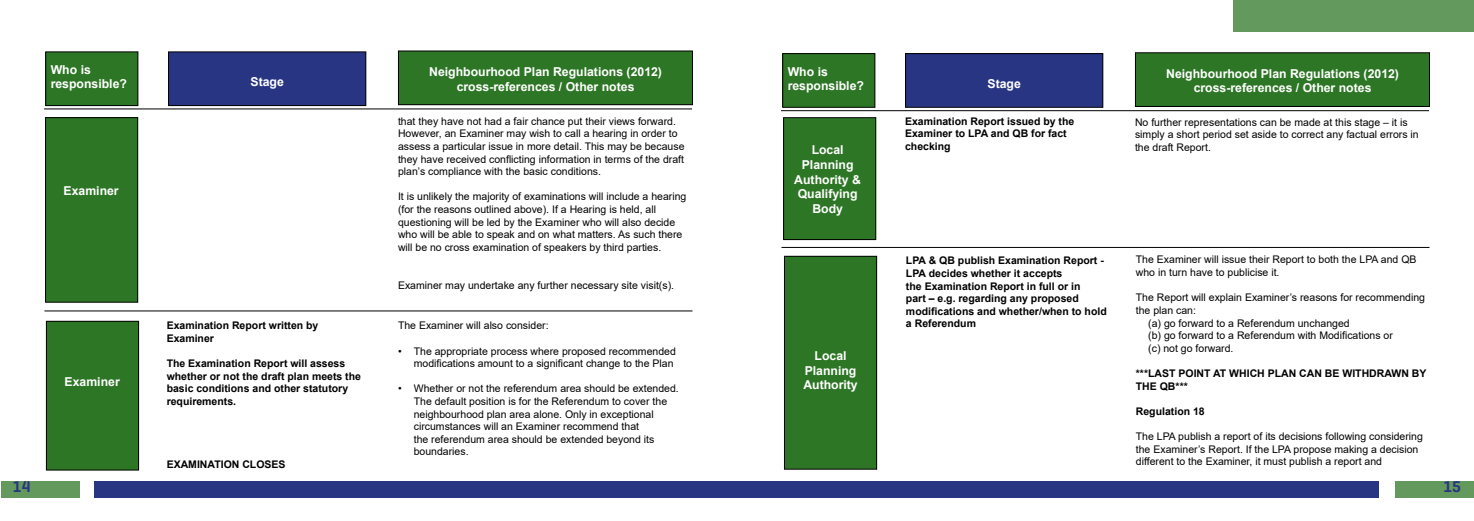
<style>
.page{position:relative;width:1474px;height:521px;background:#fff}
.page>*{position:absolute;margin:0;border:0;box-sizing:border-box;transform-origin:0 0}
.t1{font:600 15.75px "Geogrotesque";color:#283583}
.t2{font:700 12.25px/14.7px "Arial";color:#fff;text-align:center}
.t3{font:10.5px/12.6px "Arial";color:#000}
.t4{font:700 10.5px/12.6px "Arial";color:#000}
</style>
<div class="page">
<div style="left:1395px;top:481px;width:78px;height:17px;background:#64995e"></div>
<div style="left:1px;top:481px;width:78px;height:17px;background:#64995e"></div>
<div style="left:94px;top:481px;width:1284px;height:17px;background:#283583"></div>
<div style="left:1233px;top:0;width:240px;height:31px;background:#64995e"></div>
<div style="left:46px;top:52px;width:92px;height:54px;background:#2d7625"></div>
<div style="left:45px;top:51px;width:93px;height:55px;border:1px solid #000"></div>
<div style="left:168px;top:52px;width:198px;height:54px;background:#283583"></div>
<div style="left:168px;top:51px;width:198px;height:55px;border:1px solid #000"></div>
<div style="left:398px;top:51px;width:294px;height:54px;background:#2d7625"></div>
<div style="left:398px;top:51px;width:295px;height:54px;border:1px solid #000"></div>
<hr style="left:44px;top:109px;width:648px;height:1px;background:#000">
<div style="left:46px;top:118px;width:92px;height:184px;background:#2d7625"></div>
<div style="left:45px;top:117px;width:93px;height:186px;border:1px solid #000"></div>
<hr style="left:44px;top:311px;width:648px;height:1px;background:#000">
<div style="left:46px;top:321px;width:93px;height:149px;background:#2d7625"></div>
<div style="left:46px;top:321px;width:93px;height:149px;border:1px solid #000"></div>
<div style="left:782px;top:54px;width:92px;height:53px;background:#2d7625"></div>
<div style="left:782px;top:53px;width:93px;height:55px;border:1px solid #000"></div>
<div style="left:905px;top:54px;width:197px;height:53px;background:#283583"></div>
<div style="left:905px;top:53px;width:198px;height:55px;border:1px solid #000"></div>
<div style="left:1135px;top:53px;width:294px;height:53px;background:#2d7625"></div>
<div style="left:1134px;top:52px;width:295px;height:55px;border:1px solid #000"></div>
<hr style="left:781px;top:110px;width:647px;height:1px;background:#000">
<div style="left:783px;top:118px;width:92px;height:122px;background:#2d7625"></div>
<div style="left:783px;top:117px;width:93px;height:123px;border:1px solid #000"></div>
<hr style="left:781px;top:247px;width:648px;height:1px;background:#000">
<div style="left:784px;top:256px;width:92px;height:213px;background:#2d7625"></div>
<div style="left:784px;top:256px;width:93px;height:214px;border:1px solid #000"></div>
<p class="t2" style="left:51px;top:62px;width:78px;text-align:left">Who is responsible?</p>
<p class="t2" style="left:64px;top:183px;width:57px">Examiner</p>
<p class="t2" style="left:65px;top:375px;width:57px">Examiner</p>
<p class="t2" style="left:250px;top:74px;width:35px">Stage</p>
<p class="t2" style="left:429px;top:64px;width:234px">Neighbourhood Plan Regulations (2012) cross-references / Other notes</p>
<p class="t3" style="left:398px;top:115px;width:288px">that they have not had a fair chance put their views forward.<br>However, an Examiner may wish to call a hearing in order to assess a particular issue in more detail. This may be because they have received conflicting information in terms of the draft plan’s compliance with the basic conditions.</p>
<p class="t3" style="left:398px;top:190px;width:290px">It is unlikely the majority of examinations will include a hearing (for the reasons outlined above). If a Hearing is held, all questioning will be led by the Examiner who will also decide who will be able to speak and on what matters. As such there will be no cross examination of speakers by third parties.</p>
<p class="t3" style="left:398px;top:279px;width:278px">Examiner may undertake any further necessary site visit(s).</p>
<p class="t4" style="left:167px;top:319px;width:153px">Examination Report written by<br>Examiner</p>
<p class="t4" style="left:167px;top:357px;width:196px">The Examination Report will assess whether or not the draft plan meets the basic conditions and other statutory requirements.</p>
<p class="t4" style="left:167px;top:458px;width:120px">EXAMINATION CLOSES</p>
<p class="t3" style="left:398px;top:319px;width:152px">The Examiner will also consider:</p>
<p class="t3" style="left:398px;top:344px;width:279px;text-align:right">• The appropriate process where proposed recommended modifications amount to a significant change to the Plan</p>
<p class="t3" style="left:414px;top:382px;width:266px;text-indent:-16px">• Whether or not the referendum area should be extended.<br>The default position is for the Referendum to cover the neighbourhood plan area alone. Only in exceptional circumstances will an Examiner recommend that<br>the referendum area should be extended beyond its boundaries.</p>
<p class="t2" style="left:787px;top:64px;width:78px;text-align:left">Who is responsible?</p>
<p class="t2" style="left:794px;top:143px;width:68px">Local<br>Planning<br>Authority &amp;<br>Qualifying<br>Body</p>
<p class="t2" style="left:803px;top:348px;width:56px">Local<br>Planning<br>Authority</p>
<p class="t2" style="left:987px;top:76px;width:35px">Stage</p>
<p class="t2" style="left:1166px;top:66px;width:234px">Neighbourhood Plan Regulations (2012) cross-references / Other notes</p>
<p class="t4" style="left:905px;top:115px;width:171px">Examination Report issued by the<br>Examiner to LPA and QB for fact checking</p>
<p class="t3" style="left:1134px;top:116px;width:285px">No further representations can be made at this stage – it is simply a short period set aside to correct any factual errors in the draft Report.</p>
<p class="t4" style="left:906px;top:254px;width:202px">LPA &amp; QB publish Examination Report -<br>LPA decides whether it accepts<br>the Examination Report in full or in<br>part – e.g. regarding any proposed modifications and whether/when to hold a Referendum</p>
<p class="t3" style="left:1135px;top:253px;width:282px">The Examiner will issue their Report to both the LPA and QB who in turn have to publicise it.</p>
<p class="t3" style="left:1135px;top:291px;width:291px">The Report will explain Examiner’s reasons for recommending</p>
<p class="t3" style="left:1135px;top:304px;width:62px">the plan can:</p>
<p class="t3" style="left:1148px;top:316px;width:203px">(a) go forward to a Referendum unchanged</p>
<p class="t3" style="left:1148px;top:329px;width:246px">(b) go forward to a Referendum with Modifications or</p>
<p class="t3" style="left:1148px;top:342px;width:87px">(c) not go forward.</p>
<p class="t4" style="left:1135px;top:367px;width:292px">***LAST POINT AT WHICH PLAN CAN BE WITHDRAWN BY<br>THE QB***</p>
<p class="t4" style="left:1135px;top:405px;width:70px">Regulation 18</p>
<p class="t3" style="left:1135px;top:430px;width:288px">The LPA publish a report of its decisions following considering the Examiner’s Report. If the LPA propose making a decision different to the Examiner, it must publish a report and</p>
<h1 class="t1" style="left:13px;top:477px;width:19px">14</h1>
<h1 class="t1" style="left:1443px;top:477px;width:19px">15</h1>
</div>
